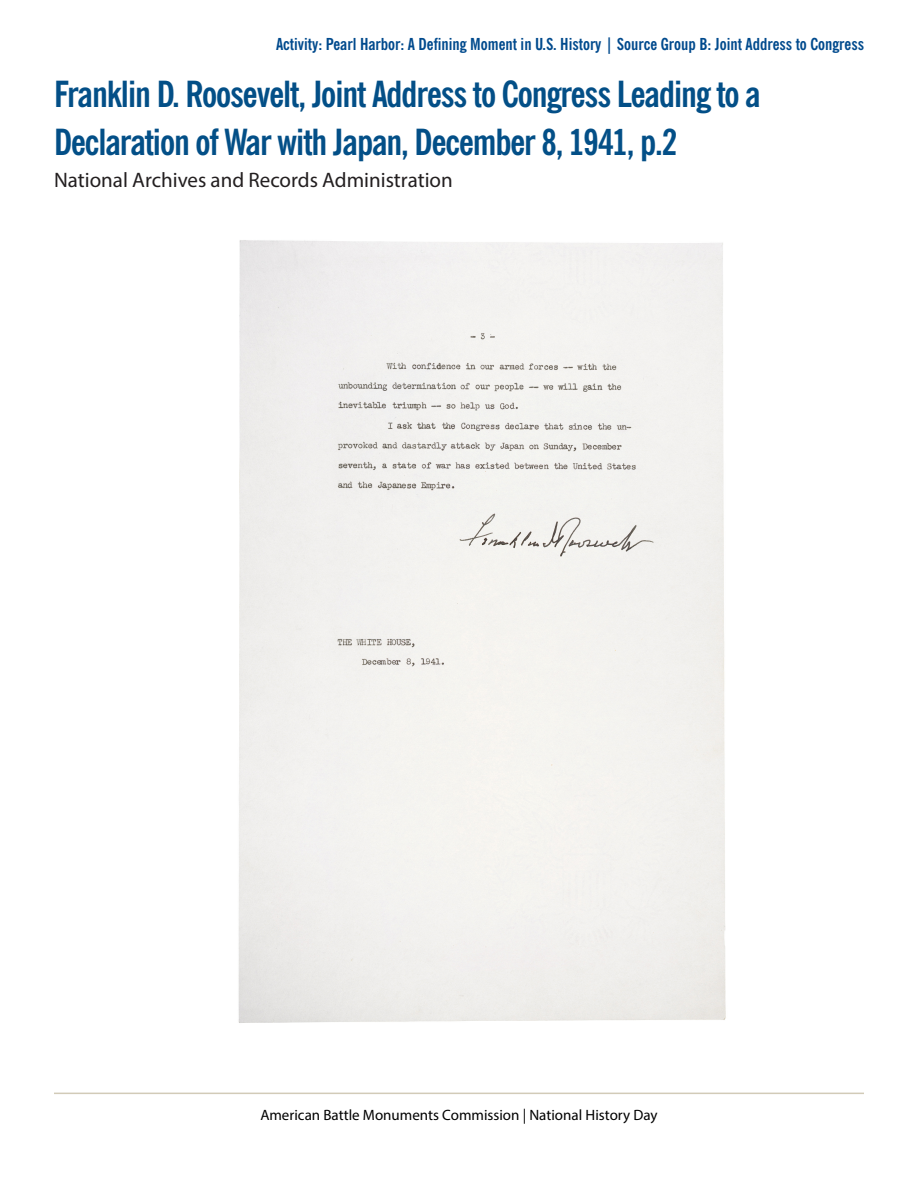
<style>
.page{position:relative;width:918px;height:1188px;background:#fff}
.page>*{position:absolute;margin:0;border:0;box-sizing:border-box;transform-origin:0 0}
.Subhead2{font:700 condensed 36px/48px "News Gothic BT";letter-spacing:-.03em;color:#034f87}
.Body{font:21px "Myriad Pro";color:#231f20}
.Running_Header{font:700 condensed 16.5px "News Gothic BT";color:#004a8d}
.t1{font:15px "Myriad Pro";color:#000}
</style>
<div class="page">
<hr style="left:54px;top:1093px;width:810px;height:1px;background:#d2cbb8">
<img style="left:238px;top:240px;width:488px;height:783px">
<p class="Running_Header" style="left:276px;top:34px;width:589px">Activity: Pearl Harbor: A Defining Moment in U.S. History | Source Group B: Joint Address to Congress</p>
<p class="Subhead2" style="left:54px;top:70px;width:708px">Franklin D. Roosevelt, Joint Address to Congress Leading to a<br>Declaration of War with Japan, December 8, 1941, p.2</p>
<p class="Body" style="left:54px;top:167px;width:400px">National Archives and Records Administration</p>
<p class="t1" style="left:260px;top:1105px;width:399px">American Battle Monuments Commission | National History Day</p>
</div>
